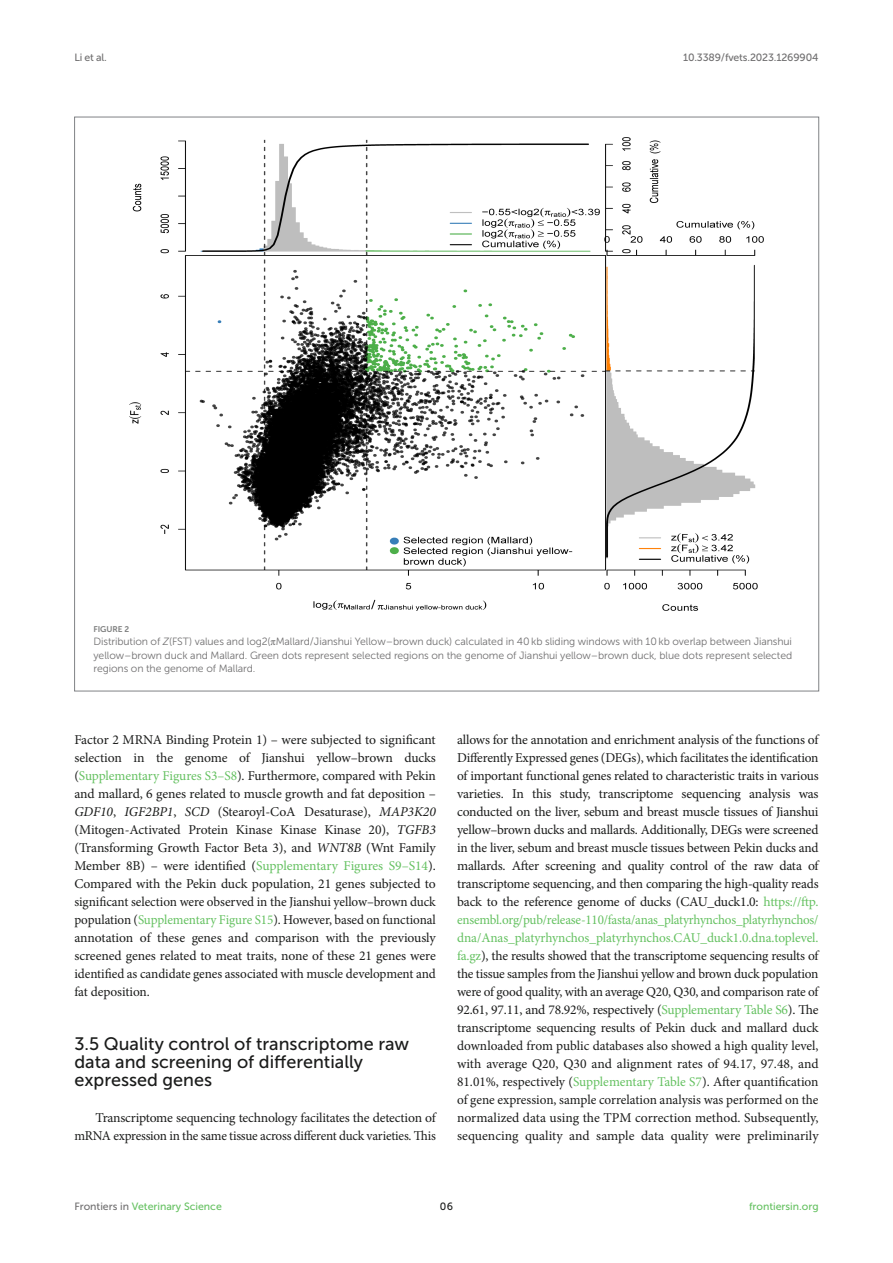
<style>
.page{position:relative;width:893px;height:1263px;background:#fff}
.page>*{position:absolute;margin:0;border:0;box-sizing:border-box;transform-origin:0 0}
.HEAD_2{font:18px/18px "Museo Sans 500";color:#1b1c1b}
.TEXT_FLUSH{font:13.5px/18px "Minion Pro";letter-spacing:-.015em;color:#1b1c1b;text-align:right}
.TEXT{font:13.5px/18px "Minion Pro";letter-spacing:-.005em;color:#1b1c1b;text-align:justify}
.FIG_LEG{font:10.5px/13.5px "Museo Sans 300";letter-spacing:-.01em;color:#706f70;text-align:justify}
.t1{font:10.5px "Museo Sans 500";color:#65c161}
.t2{font:10.5px "Museo Sans 500";letter-spacing:-.015em;color:#706f70}
.t3{font:10.5px "Museo Sans 500";color:#1b1c1b}
.FIG_HD{font:8.25px "Museo Sans 700";letter-spacing:-.01em;color:#7e7f7f}
.s1{font-style:italic}
.s2{font-family:"STIX General"}
.s3{color:#65c161}
.s4{color:#706f70}
</style>
<div class="page">
<img style="left:129px;top:137px;width:635px;height:474px">
<p class="t2" style="left:74px;top:51px;width:34px">Li et al.</p>
<p class="t2" style="left:683px;top:51px;width:137px">10.3389/fvets.2023.1269904</p>
<p class="FIG_HD" style="left:94px;top:624px;width:37px">FIGURE 2</p>
<p class="FIG_LEG" style="left:94px;top:635px;width:700px">Distribution of <span class="s1">Z</span>(FST) values and log2(<span class="s2">π</span>Mallard/Jianshui Yellow–brown duck) calculated in 40 kb sliding windows with 10 kb overlap between Jianshui yellow–brown duck and Mallard. Green dots represent selected regions on the genome of Jianshui yellow–brown duck, blue dots represent selected regions on the genome of Mallard.</p>
<p class="TEXT" style="left:74px;top:731px;width:363px">Factor 2 MRNA Binding Protein 1) – were subjected to significant selection in the genome of Jianshui yellow–brown ducks (<span class="s3">Supplementary Figures S3–S8</span>). Furthermore, compared with Pekin and mallard, 6 genes related to muscle growth and fat deposition – <span class="s1">GDF10</span>, <span class="s1">IGF2BP1</span>, <span class="s1">SCD</span> (Stearoyl-CoA Desaturase), <span class="s1">MAP3K20 </span>(Mitogen-Activated Protein Kinase Kinase Kinase 20), <span class="s1">TGFB3 </span>(Transforming Growth Factor Beta 3), and <span class="s1">WNT8B</span> (Wnt Family Member 8B) – were identified (<span class="s3">Supplementary Figures S9–S14</span>).<br>Compared with the Pekin duck population, 21 genes subjected to significant selection were observed in the Jianshui yellow–brown duck population (<span class="s3">Supplementary Figure S15</span>). However, based on functional annotation of these genes and comparison with the previously screened genes related to meat traits, none of these 21 genes were identified as candidate genes associated with muscle development and fat deposition.</p>
<p class="HEAD_2" style="left:74px;top:1035px;width:336px">3.5 Quality control of transcriptome raw data and screening of differentially expressed genes</p>
<p class="TEXT_FLUSH" style="left:74px;top:1109px;width:363px">Transcriptome sequencing technology facilitates the detection of mRNA expression in the same tissue across different duck varieties. This</p>
<p class="TEXT_FLUSH" style="left:457px;top:731px;width:363px;text-align:justify">allows for the annotation and enrichment analysis of the functions of Differently Expressed genes (DEGs), which facilitates the identification of important functional genes related to characteristic traits in various varieties. In this study, transcriptome sequencing analysis was conducted on the liver, sebum and breast muscle tissues of Jianshui yellow–brown ducks and mallards. Additionally, DEGs were screened in the liver, sebum and breast muscle tissues between Pekin ducks and mallards. After screening and quality control of the raw data of transcriptome sequencing, and then comparing the high-quality reads back to the reference genome of ducks (CAU_duck1.0: <span class="s3">https://ftp. ensembl.org/pub/release-110/fasta/anas_platyrhynchos_platyrhynchos/ dna/Anas_platyrhynchos_platyrhynchos.CAU_duck1.0.dna.toplevel. fa.gz</span>), the results showed that the transcriptome sequencing results of the tissue samples from the Jianshui yellow and brown duck population were of good quality, with an average Q20, Q30, and comparison rate of 92.61, 97.11, and 78.92%, respectively (<span class="s3">Supplementary Table S6</span>). The transcriptome sequencing results of Pekin duck and mallard duck downloaded from public databases also showed a high quality level, with average Q20, Q30 and alignment rates of 94.17, 97.48, and 81.01%, respectively (<span class="s3">Supplementary Table S7</span>). After quantification of gene expression, sample correlation analysis was performed on the normalized data using the TPM correction method. Subsequently, sequencing quality and sample data quality were preliminarily</p>
<p class="t1" style="left:74px;top:1200px;width:149px"><span class="s4">Frontiers in</span> Veterinary Science</p>
<p class="t3" style="left:440px;top:1200px;width:15px">06</p>
<p class="t1" style="left:749px;top:1200px;width:71px">frontiersin.org</p>
</div>
